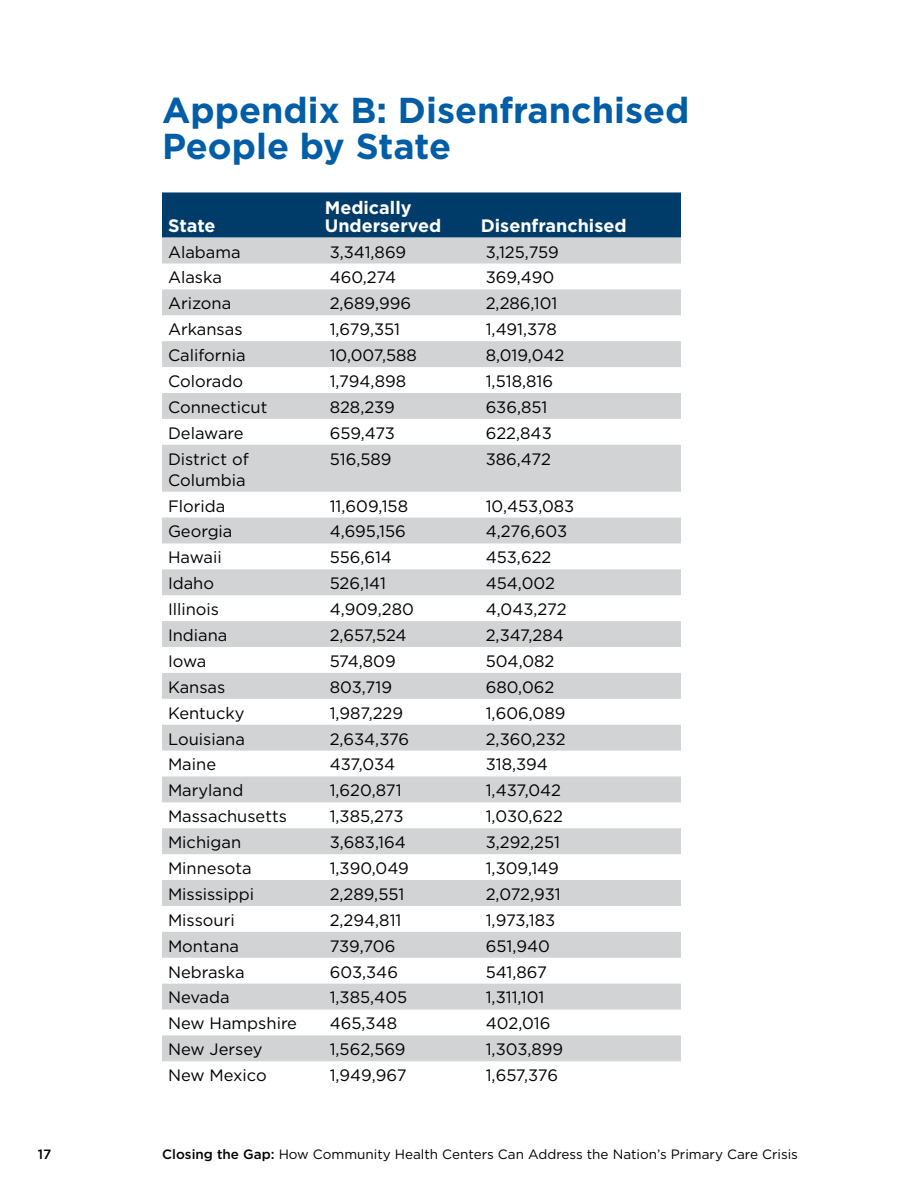
<style>
.page{position:relative;width:918px;height:1188px;background:#fff}
.page>*{position:absolute;margin:0;border:0;box-sizing:border-box;transform-origin:0 0}
.t1{font:700 36px/36px "Gotham HTF";color:#005da6}
.t2{font:700 18px/18px "Gotham HTF";color:#fff}
.t3{font:16.5px/21px "Gotham HTF";color:#000}
.t4{font:13.5px "Gotham HTF";color:#000}
.t5{font:500 13.5px "Gotham HTF";color:#000}
.s1{font-weight:500}
</style>
<div class="page">
<div style="left:162px;top:192px;width:519px;height:46px;background:#003c6a"></div>
<svg style="left:162px;top:238px;width:519px;height:823px;fill:#d1d3d4"></svg>
<h1 class="t1" style="left:162px;top:92px;width:529px">Appendix B: Disenfranchised<br>People by State</h1>
<p class="t2" style="left:168px;top:216px;width:49px">State</p>
<p class="t2" style="left:325px;top:198px;width:118px">Medically<br>Underserved</p>
<p class="t2" style="left:481px;top:216px;width:147px">Disenfranchised</p>
<p class="t3" style="left:168px;top:241px;width:74px">Alabama</p>
<p class="t3" style="left:330px;top:241px;width:78px">3,341,869</p>
<p class="t3" style="left:486px;top:241px;width:75px">3,125,759</p>
<p class="t3" style="left:168px;top:267px;width:55px">Alaska</p>
<p class="t3" style="left:330px;top:267px;width:68px">460,274</p>
<p class="t3" style="left:486px;top:267px;width:70px">369,490</p>
<p class="t3" style="left:168px;top:293px;width:65px">Arizona</p>
<p class="t3" style="left:330px;top:293px;width:83px">2,689,996</p>
<p class="t3" style="left:486px;top:293px;width:73px">2,286,101</p>
<p class="t3" style="left:168px;top:319px;width:76px">Arkansas</p>
<p class="t3" style="left:330px;top:319px;width:72px">1,679,351</p>
<p class="t3" style="left:486px;top:319px;width:73px">1,491,378</p>
<p class="t3" style="left:168px;top:345px;width:79px">California</p>
<p class="t3" style="left:330px;top:345px;width:89px">10,007,588</p>
<p class="t3" style="left:486px;top:345px;width:80px">8,019,042</p>
<p class="t3" style="left:168px;top:370px;width:77px">Colorado</p>
<p class="t3" style="left:330px;top:370px;width:78px">1,794,898</p>
<p class="t3" style="left:486px;top:370px;width:69px">1,518,816</p>
<p class="t3" style="left:168px;top:396px;width:101px">Connecticut</p>
<p class="t3" style="left:330px;top:396px;width:67px">828,239</p>
<p class="t3" style="left:486px;top:396px;width:63px">636,851</p>
<p class="t3" style="left:168px;top:422px;width:77px">Delaware</p>
<p class="t3" style="left:330px;top:422px;width:67px">659,473</p>
<p class="t3" style="left:486px;top:422px;width:68px">622,843</p>
<p class="t3" style="left:168px;top:448px;width:82px">District of<br>Columbia</p>
<p class="t3" style="left:330px;top:448px;width:63px">516,589</p>
<p class="t3" style="left:486px;top:448px;width:67px">386,472</p>
<p class="t3" style="left:168px;top:495px;width:59px">Florida</p>
<p class="t3" style="left:330px;top:495px;width:80px">11,609,158</p>
<p class="t3" style="left:486px;top:495px;width:90px">10,453,083</p>
<p class="t3" style="left:168px;top:521px;width:66px">Georgia</p>
<p class="t3" style="left:330px;top:521px;width:78px">4,695,156</p>
<p class="t3" style="left:486px;top:521px;width:83px">4,276,603</p>
<p class="t3" style="left:168px;top:547px;width:55px">Hawaii</p>
<p class="t3" style="left:330px;top:547px;width:64px">556,614</p>
<p class="t3" style="left:486px;top:547px;width:67px">453,622</p>
<p class="t3" style="left:168px;top:573px;width:48px">Idaho</p>
<p class="t3" style="left:330px;top:573px;width:58px">526,141</p>
<p class="t3" style="left:486px;top:573px;width:71px">454,002</p>
<p class="t3" style="left:168px;top:599px;width:53px">Illinois</p>
<p class="t3" style="left:330px;top:599px;width:86px">4,909,280</p>
<p class="t3" style="left:486px;top:599px;width:82px">4,043,272</p>
<p class="t3" style="left:168px;top:624px;width:61px">Indiana</p>
<p class="t3" style="left:330px;top:624px;width:78px">2,657,524</p>
<p class="t3" style="left:486px;top:624px;width:80px">2,347,284</p>
<p class="t3" style="left:168px;top:650px;width:40px">Iowa</p>
<p class="t3" style="left:330px;top:650px;width:68px">574,809</p>
<p class="t3" style="left:486px;top:650px;width:70px">504,082</p>
<p class="t3" style="left:168px;top:676px;width:59px">Kansas</p>
<p class="t3" style="left:330px;top:676px;width:64px">803,719</p>
<p class="t3" style="left:486px;top:676px;width:70px">680,062</p>
<p class="t3" style="left:168px;top:702px;width:78px">Kentucky</p>
<p class="t3" style="left:330px;top:702px;width:75px">1,987,229</p>
<p class="t3" style="left:486px;top:702px;width:81px">1,606,089</p>
<p class="t3" style="left:168px;top:728px;width:79px">Louisiana</p>
<p class="t3" style="left:330px;top:728px;width:81px">2,634,376</p>
<p class="t3" style="left:486px;top:728px;width:82px">2,360,232</p>
<p class="t3" style="left:168px;top:754px;width:50px">Maine</p>
<p class="t3" style="left:330px;top:754px;width:67px">437,034</p>
<p class="t3" style="left:486px;top:754px;width:64px">318,394</p>
<p class="t3" style="left:168px;top:780px;width:77px">Maryland</p>
<p class="t3" style="left:330px;top:780px;width:74px">1,620,871</p>
<p class="t3" style="left:486px;top:780px;width:77px">1,437,042</p>
<p class="t3" style="left:168px;top:806px;width:120px">Massachusetts</p>
<p class="t3" style="left:330px;top:806px;width:75px">1,385,273</p>
<p class="t3" style="left:486px;top:806px;width:79px">1,030,622</p>
<p class="t3" style="left:168px;top:832px;width:75px">Michigan</p>
<p class="t3" style="left:330px;top:832px;width:78px">3,683,164</p>
<p class="t3" style="left:486px;top:832px;width:76px">3,292,251</p>
<p class="t3" style="left:168px;top:857px;width:85px">Minnesota</p>
<p class="t3" style="left:330px;top:857px;width:81px">1,390,049</p>
<p class="t3" style="left:486px;top:857px;width:75px">1,309,149</p>
<p class="t3" style="left:168px;top:883px;width:88px">Mississippi</p>
<p class="t3" style="left:330px;top:883px;width:76px">2,289,551</p>
<p class="t3" style="left:486px;top:883px;width:76px">2,072,931</p>
<p class="t3" style="left:168px;top:909px;width:68px">Missouri</p>
<p class="t3" style="left:330px;top:909px;width:73px">2,294,811</p>
<p class="t3" style="left:486px;top:909px;width:71px">1,973,183</p>
<p class="t3" style="left:168px;top:935px;width:73px">Montana</p>
<p class="t3" style="left:330px;top:935px;width:67px">739,706</p>
<p class="t3" style="left:486px;top:935px;width:66px">651,940</p>
<p class="t3" style="left:168px;top:961px;width:78px">Nebraska</p>
<p class="t3" style="left:330px;top:961px;width:70px">603,346</p>
<p class="t3" style="left:486px;top:961px;width:63px">541,867</p>
<p class="t3" style="left:168px;top:987px;width:63px">Nevada</p>
<p class="t3" style="left:330px;top:987px;width:79px">1,385,405</p>
<p class="t3" style="left:486px;top:987px;width:60px">1,311,101</p>
<p class="t3" style="left:168px;top:1013px;width:131px">New Hampshire</p>
<p class="t3" style="left:330px;top:1013px;width:69px">465,348</p>
<p class="t3" style="left:486px;top:1013px;width:66px">402,016</p>
<p class="t3" style="left:168px;top:1039px;width:96px">New Jersey</p>
<p class="t3" style="left:330px;top:1039px;width:77px">1,562,569</p>
<p class="t3" style="left:486px;top:1039px;width:79px">1,303,899</p>
<p class="t3" style="left:168px;top:1064px;width:100px">New Mexico</p>
<p class="t3" style="left:330px;top:1064px;width:78px">1,949,967</p>
<p class="t3" style="left:486px;top:1064px;width:74px">1,657,376</p>
<p class="t5" style="left:38px;top:1146px;width:15px">17</p>
<p class="t4" style="left:162px;top:1147px;width:637px"><span class="s1">Closing the Gap:</span> How Community Health Centers Can Address the Nation’s Primary Care Crisis</p>
</div>
